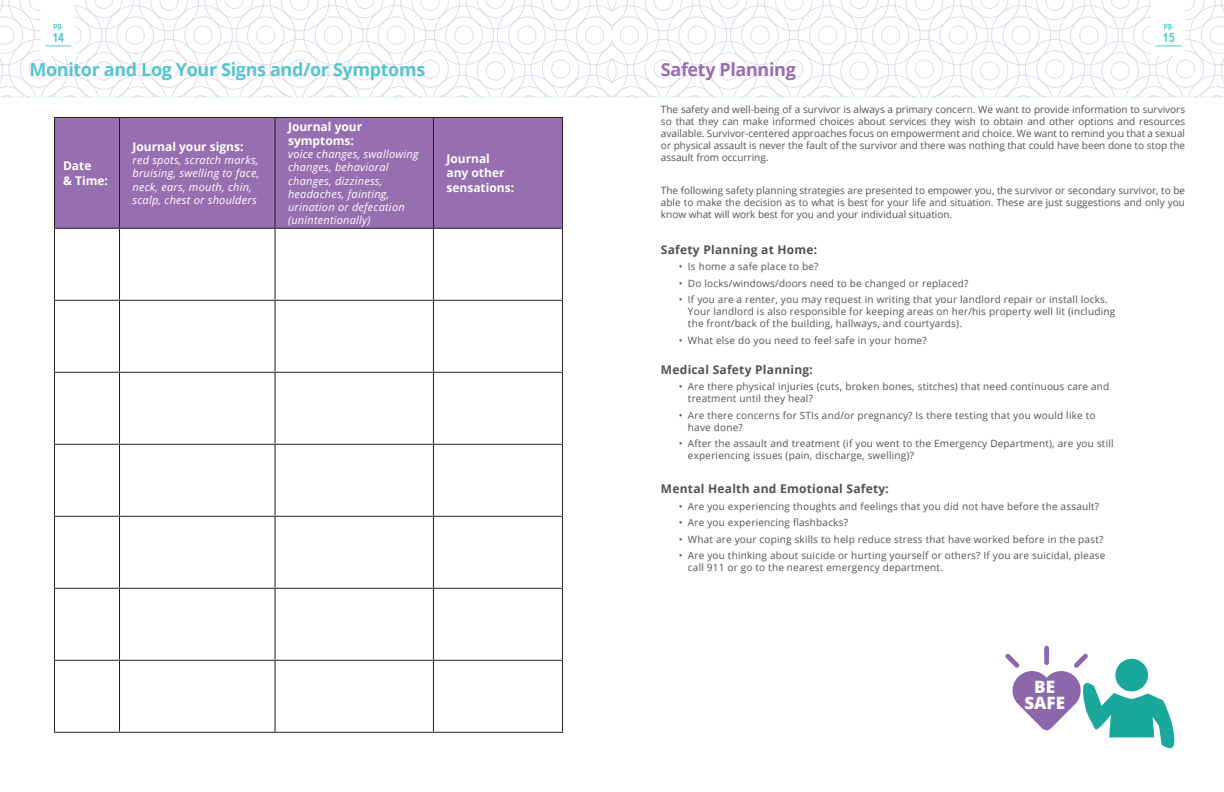
<style>
.page{position:relative;width:1224px;height:792px;background:#fff}
.page>*{position:absolute;margin:0;border:0;box-sizing:border-box;transform-origin:0 0}
.t1{font:700 18px "Open Sans";letter-spacing:-.02em;color:#54c5cf}
.t2{font:700 18px "Open Sans";letter-spacing:-.02em;color:#976eaf}
.t3{font:800 17px/16px "Open Sans";color:#fff;text-align:center}
.t4{font:700 13px "Arial Narrow";color:#54c5cf}
.t5{font:700 12px "Open Sans";letter-spacing:.02em;color:#535252}
.t6{font:700 12px/14.4px "Open Sans";color:#fff}
.t7{font:italic 11px/13.2px "Open Sans";letter-spacing:.02em;color:#fff}
.t8{font:10px/12px "Open Sans";letter-spacing:.02em;color:#535252}
.t9{font:700 8px "Arial Narrow";color:#54c5cf}
</style>
<div class="page">
<svg style="left:0;top:0;width:1224px;height:96px"></svg>
<hr style="left:612px;top:96px;width:612px;height:1px;background:#54c5cf">
<hr style="left:0;top:96px;width:612px;height:1px;background:#54c5cf">
<div style="left:55px;top:118px;width:507px;height:110px;background:#976eaf"></div>
<hr style="left:54px;top:117px;width:66px;height:1px;background:#231f20">
<hr style="left:54px;top:118px;width:1px;height:110px;background:#231f20">
<hr style="left:120px;top:117px;width:155px;height:1px;background:#231f20">
<hr style="left:119px;top:118px;width:1px;height:110px;background:#231f20">
<hr style="left:275px;top:117px;width:158px;height:1px;background:#231f20">
<hr style="left:275px;top:118px;width:1px;height:110px;background:#231f20">
<hr style="left:433px;top:117px;width:130px;height:1px;background:#231f20">
<hr style="left:433px;top:118px;width:1px;height:110px;background:#231f20">
<hr style="left:562px;top:118px;width:1px;height:110px;background:#231f20">
<hr style="left:54px;top:228px;width:66px;height:1px;background:#231f20">
<hr style="left:54px;top:229px;width:1px;height:71px;background:#231f20">
<hr style="left:120px;top:228px;width:155px;height:1px;background:#231f20">
<hr style="left:119px;top:229px;width:1px;height:71px;background:#231f20">
<hr style="left:275px;top:228px;width:158px;height:1px;background:#231f20">
<hr style="left:275px;top:229px;width:1px;height:71px;background:#231f20">
<hr style="left:433px;top:228px;width:130px;height:1px;background:#231f20">
<hr style="left:433px;top:229px;width:1px;height:71px;background:#231f20">
<hr style="left:562px;top:229px;width:1px;height:71px;background:#231f20">
<hr style="left:54px;top:300px;width:66px;height:1px;background:#231f20">
<hr style="left:54px;top:301px;width:1px;height:71px;background:#231f20">
<hr style="left:120px;top:300px;width:155px;height:1px;background:#231f20">
<hr style="left:119px;top:301px;width:1px;height:71px;background:#231f20">
<hr style="left:275px;top:300px;width:158px;height:1px;background:#231f20">
<hr style="left:275px;top:301px;width:1px;height:71px;background:#231f20">
<hr style="left:433px;top:300px;width:130px;height:1px;background:#231f20">
<hr style="left:433px;top:301px;width:1px;height:71px;background:#231f20">
<hr style="left:562px;top:301px;width:1px;height:71px;background:#231f20">
<hr style="left:54px;top:372px;width:66px;height:1px;background:#231f20">
<hr style="left:54px;top:373px;width:1px;height:71px;background:#231f20">
<hr style="left:120px;top:372px;width:155px;height:1px;background:#231f20">
<hr style="left:119px;top:373px;width:1px;height:71px;background:#231f20">
<hr style="left:275px;top:372px;width:158px;height:1px;background:#231f20">
<hr style="left:275px;top:373px;width:1px;height:71px;background:#231f20">
<hr style="left:433px;top:372px;width:130px;height:1px;background:#231f20">
<hr style="left:433px;top:373px;width:1px;height:71px;background:#231f20">
<hr style="left:562px;top:373px;width:1px;height:71px;background:#231f20">
<hr style="left:54px;top:444px;width:66px;height:1px;background:#231f20">
<hr style="left:54px;top:445px;width:1px;height:71px;background:#231f20">
<hr style="left:120px;top:444px;width:155px;height:1px;background:#231f20">
<hr style="left:119px;top:445px;width:1px;height:71px;background:#231f20">
<hr style="left:275px;top:444px;width:158px;height:1px;background:#231f20">
<hr style="left:275px;top:445px;width:1px;height:71px;background:#231f20">
<hr style="left:433px;top:444px;width:130px;height:1px;background:#231f20">
<hr style="left:433px;top:445px;width:1px;height:71px;background:#231f20">
<hr style="left:562px;top:445px;width:1px;height:71px;background:#231f20">
<hr style="left:54px;top:516px;width:66px;height:1px;background:#231f20">
<hr style="left:54px;top:517px;width:1px;height:71px;background:#231f20">
<hr style="left:120px;top:516px;width:155px;height:1px;background:#231f20">
<hr style="left:119px;top:517px;width:1px;height:71px;background:#231f20">
<hr style="left:275px;top:516px;width:158px;height:1px;background:#231f20">
<hr style="left:275px;top:517px;width:1px;height:71px;background:#231f20">
<hr style="left:433px;top:516px;width:130px;height:1px;background:#231f20">
<hr style="left:433px;top:517px;width:1px;height:71px;background:#231f20">
<hr style="left:562px;top:517px;width:1px;height:71px;background:#231f20">
<hr style="left:54px;top:588px;width:66px;height:1px;background:#231f20">
<hr style="left:54px;top:589px;width:1px;height:71px;background:#231f20">
<hr style="left:120px;top:588px;width:155px;height:1px;background:#231f20">
<hr style="left:119px;top:589px;width:1px;height:71px;background:#231f20">
<hr style="left:275px;top:588px;width:158px;height:1px;background:#231f20">
<hr style="left:275px;top:589px;width:1px;height:71px;background:#231f20">
<hr style="left:433px;top:588px;width:130px;height:1px;background:#231f20">
<hr style="left:433px;top:589px;width:1px;height:71px;background:#231f20">
<hr style="left:562px;top:589px;width:1px;height:71px;background:#231f20">
<hr style="left:54px;top:660px;width:66px;height:1px;background:#231f20">
<hr style="left:54px;top:661px;width:1px;height:71px;background:#231f20">
<hr style="left:120px;top:660px;width:155px;height:1px;background:#231f20">
<hr style="left:119px;top:661px;width:1px;height:71px;background:#231f20">
<hr style="left:275px;top:660px;width:158px;height:1px;background:#231f20">
<hr style="left:275px;top:661px;width:1px;height:71px;background:#231f20">
<hr style="left:433px;top:660px;width:130px;height:1px;background:#231f20">
<hr style="left:433px;top:661px;width:1px;height:71px;background:#231f20">
<hr style="left:562px;top:661px;width:1px;height:71px;background:#231f20">
<hr style="left:54px;top:732px;width:66px;height:1px;background:#231f20">
<hr style="left:120px;top:732px;width:155px;height:1px;background:#231f20">
<hr style="left:275px;top:732px;width:158px;height:1px;background:#231f20">
<hr style="left:433px;top:732px;width:130px;height:1px;background:#231f20">
<div style="left:1044px;top:646px;width:5px;height:19px;background:#8d67ac;border-radius:2px"></div>
<svg style="left:1005px;top:654px;width:169px;height:94px"></svg>
<p class="t9" style="left:53px;top:20px;width:11px">pg.</p>
<h3 class="t4" style="left:52px;top:28px;width:13px">14</h3>
<h1 class="t1" style="left:30px;top:57px;width:397px">Monitor and Log Your Signs and/or Symptoms</h1>
<p class="t6" style="left:63px;top:158px;width:47px">Date<br>&amp; Time:</p>
<p class="t6" style="left:133px;top:139px;width:113px">Journal your signs:</p>
<p class="t7" style="left:133px;top:153px;width:128px">red spots, scratch marks, bruising, swelling to face, neck, ears, mouth, chin, scalp, chest or shoulders</p>
<p class="t6" style="left:288px;top:119px;width:76px">Journal your symptoms:</p>
<p class="t7" style="left:288px;top:147px;width:132px">voice changes, swallowing changes, behavioral changes, dizziness, headaches, fainting, urination or defecation (unintentionally)</p>
<p class="t6" style="left:446px;top:151px;width:69px">Journal any other sensations:</p>
<p class="t9" style="left:1164px;top:20px;width:11px">pg.</p>
<h3 class="t4" style="left:1163px;top:28px;width:13px">15</h3>
<h1 class="t2" style="left:661px;top:57px;width:136px">Safety Planning</h1>
<p class="t8" style="left:661px;top:103px;width:526px;text-align:justify">The safety and well-being of a survivor is always a primary concern. We want to provide information to survivors so that they can make informed choices about services they wish to obtain and other options and resources available. Survivor-centered approaches focus on empowerment and choice. We want to remind you that a sexual or physical assault is never the fault of the survivor and there was nothing that could have been done to stop the assault from occurring.</p>
<p class="t8" style="left:661px;top:184px;width:526px;text-align:justify">The following safety planning strategies are presented to empower you, the survivor or secondary survivor, to be able to make the decision as to what is best for your life and situation. These are just suggestions and only you know what will work best for you and your individual situation.</p>
<p class="t5" style="left:661px;top:241px;width:158px">Safety Planning at Home:</p>
<p class="t8" style="left:679px;top:261px;width:141px">• Is home a safe place to be?</p>
<p class="t8" style="left:679px;top:277px;width:291px">• Do locks/windows/doors need to be changed or replaced?</p>
<p class="t8" style="left:688px;top:294px;width:429px;text-indent:-9px">• If you are a renter, you may request in writing that your landlord repair or install locks.<br>Your landlord is also responsible for keeping areas on her/his property well lit (including the front/back of the building, hallways, and courtyards).</p>
<p class="t8" style="left:679px;top:334px;width:249px">• What else do you need to feel safe in your home?</p>
<p class="t5" style="left:661px;top:361px;width:154px">Medical Safety Planning:</p>
<p class="t8" style="left:688px;top:380px;width:423px;text-indent:-9px">• Are there physical injuries (cuts, broken bones, stitches) that need continuous care and treatment until they heal?</p>
<p class="t8" style="left:688px;top:409px;width:409px;text-indent:-9px">• Are there concerns for STIs and/or pregnancy? Is there testing that you would like to have done?</p>
<p class="t8" style="left:688px;top:437px;width:427px;text-indent:-9px">• After the assault and treatment (if you went to the Emergency Department), are you still experiencing issues (pain, discharge, swelling)?</p>
<p class="t5" style="left:661px;top:480px;width:230px">Mental Health and Emotional Safety:</p>
<p class="t8" style="left:679px;top:500px;width:422px">• Are you experiencing thoughts and feelings that you did not have before the assault?</p>
<p class="t8" style="left:679px;top:516px;width:171px">• Are you experiencing flashbacks?</p>
<p class="t8" style="left:679px;top:533px;width:426px">• What are your coping skills to help reduce stress that have worked before in the past?</p>
<p class="t8" style="left:688px;top:549px;width:419px;text-indent:-9px">• Are you thinking about suicide or hurting yourself or others? If you are suicidal, please call 911 or go to the nearest emergency department.</p>
<h2 class="t3" style="left:1024px;top:678px;width:42px">BE<br>SAFE</h2>
</div>
